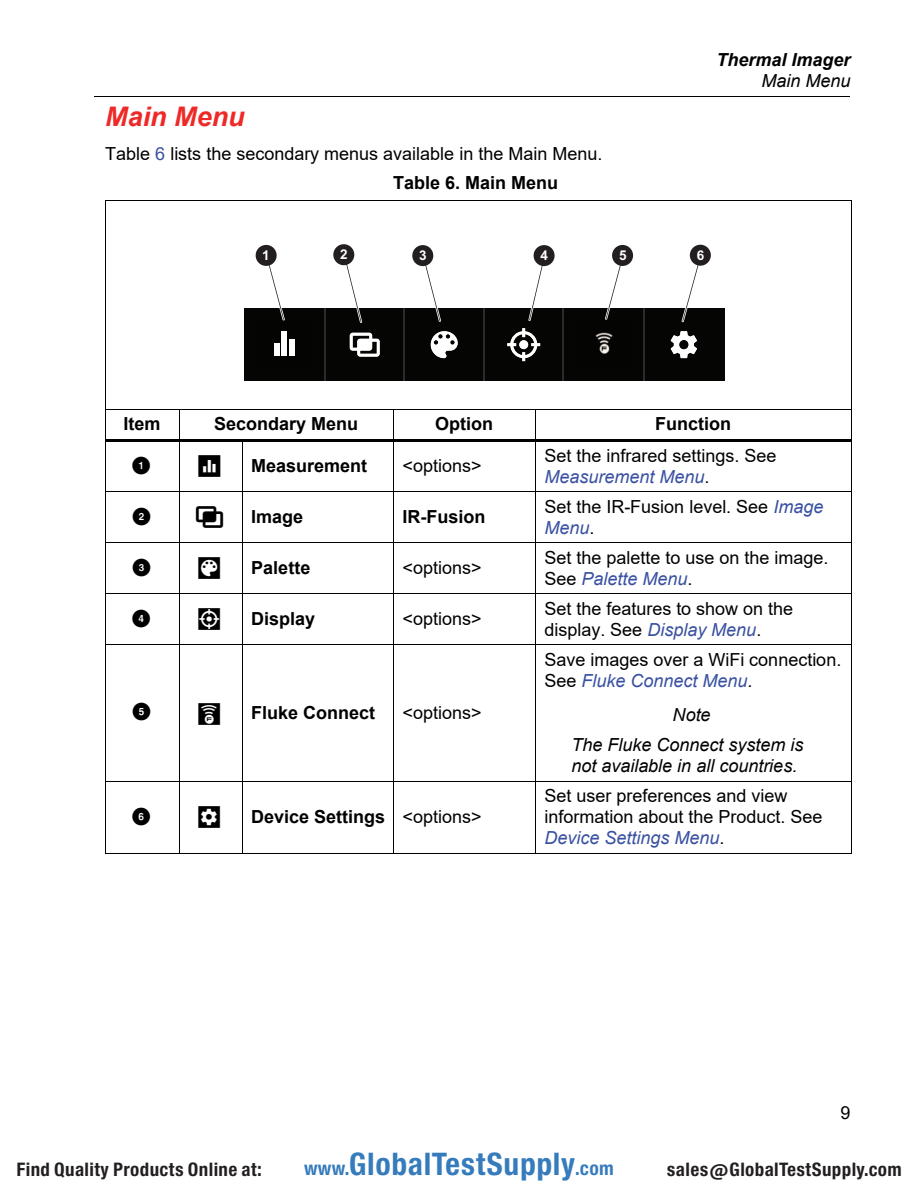
<style>
.page{position:relative;width:918px;height:1188px;background:#fff}
.page>*{position:absolute;margin:0;border:0;box-sizing:border-box;transform-origin:0 0}
.t1{font:29.7px "Europa Gro Nr 2 SBOP Bol Con";letter-spacing:.02em;color:#367bbc}
.t2{font:italic 700 27px "Arial";color:#ee2a28}
.t3{font:18px/21px "Arial";color:#000}
.t4{font:700 18px "Arial";color:#000}
.t5{font:italic 18px/30px "Arial";color:#000;text-align:center}
.t6{font:italic 700 18px "Arial";color:#000}
.t7{font:900 18px "Fluke Numero";color:#000}
.t8{font:17.85px "Europa Gro Nr 2 SBOP Bol Con";letter-spacing:.02em;color:#231f20}
.t9{font:700 13.5px "Arial";color:#fff}
.s1{color:#3a51a2}
.s2{font-weight:700}
.s3{font-family:"Fluke Icons Ti 2";font-weight:400;font-size:24px}
.s4{font-style:italic;color:#3a51a2}
.s5{font-weight:400}
.s6{font-size:18.3px}
</style>
<div class="page">
<hr style="left:94px;top:96px;width:756px;height:1px;background:#000">
<hr style="left:105px;top:201px;width:1px;height:652px;background:#000">
<hr style="left:179px;top:409px;width:1px;height:444px;background:#000">
<hr style="left:242px;top:439px;width:1px;height:414px;background:#000">
<hr style="left:393px;top:409px;width:1px;height:444px;background:#000">
<hr style="left:535px;top:409px;width:1px;height:444px;background:#000">
<hr style="left:851px;top:201px;width:1px;height:652px;background:#000">
<hr style="left:105px;top:201px;width:747px;height:1px;background:#000">
<hr style="left:105px;top:409px;width:747px;height:1px;background:#000">
<hr style="left:105px;top:439px;width:747px;height:3px;background:#000">
<hr style="left:105px;top:491px;width:747px;height:1px;background:#000">
<hr style="left:105px;top:542px;width:747px;height:1px;background:#000">
<hr style="left:105px;top:593px;width:747px;height:1px;background:#000">
<hr style="left:105px;top:644px;width:747px;height:1px;background:#000">
<hr style="left:105px;top:781px;width:747px;height:1px;background:#000">
<hr style="left:105px;top:853px;width:747px;height:1px;background:#000">
<div style="left:245px;top:309px;width:480px;height:72px;background:#050504"></div>
<svg style="left:507px;top:328px;width:34px;height:34px"></svg>
<hr style="left:324px;top:309px;width:2px;height:72px;background:#2c2b2b">
<hr style="left:404px;top:309px;width:1px;height:72px;background:#2c2b2b">
<hr style="left:563px;top:309px;width:1px;height:72px;background:#2c2b2b">
<hr style="left:483px;top:309px;width:2px;height:72px;background:#2c2b2b">
<hr style="left:644px;top:309px;width:1px;height:72px;background:#2c2b2b">
<div style="left:282px;top:332px;width:5px;height:24px;background:#fff"></div>
<div style="left:289px;top:339px;width:6px;height:17px;background:#fff"></div>
<div style="left:274px;top:344px;width:5px;height:12px;background:#fff"></div>
<img style="left:595px;top:332px;width:18px;height:22px">
<svg style="left:266px;top:255px;width:18px;height:65px"></svg>
<div style="left:256px;top:245px;width:21px;height:21px;background:#231f20;border-radius:50%"></div>
<svg style="left:343px;top:253px;width:40px;height:104px"></svg>
<svg style="left:344px;top:254px;width:17px;height:68px"></svg>
<div style="left:333px;top:244px;width:21px;height:21px;background:#231f20;border-radius:50%"></div>
<svg style="left:422px;top:254px;width:40px;height:105px"></svg>
<svg style="left:423px;top:255px;width:17px;height:66px"></svg>
<div style="left:412px;top:245px;width:21px;height:21px;background:#231f20;border-radius:50%"></div>
<svg style="left:529px;top:255px;width:16px;height:65px"></svg>
<div style="left:534px;top:245px;width:21px;height:21px;background:#231f20;border-radius:50%"></div>
<svg style="left:606px;top:255px;width:17px;height:64px"></svg>
<div style="left:612px;top:245px;width:21px;height:21px;background:#231f20;border-radius:50%"></div>
<svg style="left:666px;top:254px;width:36px;height:105px"></svg>
<svg style="left:682px;top:255px;width:19px;height:67px"></svg>
<div style="left:690px;top:245px;width:21px;height:21px;background:#231f20;border-radius:50%"></div>
<h2 class="t2" style="left:105px;top:102px;width:141px">Main Menu</h2>
<p class="t3" style="left:393px;top:140px;width:211px;line-height:28.5px;text-indent:-288px">Table <span class="s1">6</span> lists the secondary menus available in the Main Menu.<br><span class="s2">Table 6. Main Menu</span></p>
<p class="t6" style="left:717px;top:50px;width:135px">Thermal Imager</p>
<p class="t5" style="left:761px;top:66px;width:90px">Main Menu</p>
<p class="t9" style="left:262px;top:248px;width:9px">1</p>
<p class="t9" style="left:340px;top:247px;width:9px">2</p>
<p class="t9" style="left:419px;top:248px;width:9px">3</p>
<p class="t9" style="left:541px;top:248px;width:9px">4</p>
<p class="t9" style="left:619px;top:247px;width:9px">5</p>
<p class="t9" style="left:697px;top:247px;width:9px">6</p>
<p class="t4" style="left:124px;top:414px;width:39px">Item</p>
<p class="t4" style="left:214px;top:414px;width:145px">Secondary Menu</p>
<p class="t4" style="left:435px;top:414px;width:59px">Option</p>
<p class="t4" style="left:655px;top:414px;width:77px">Function</p>
<p class="t4" style="left:198px;top:456px;width:170px"><span class="s3">g</span> Measurement</p>
<p class="t3" style="left:403px;top:455px;width:81px">&lt;options&gt;</p>
<p class="t3" style="left:544px;top:445px;width:233px">Set the infrared settings. See<br><span class="s4">Measurement Menu</span>.</p>
<p class="t4" style="left:196px;top:507px;width:109px"><span class="s3">a</span> Image</p>
<p class="t4" style="left:403px;top:507px;width:85px">IR-Fusion</p>
<p class="t3" style="left:544px;top:496px;width:281px">Set the IR-Fusion level. See <span class="s4">Image<br>Menu</span>.</p>
<p class="t4" style="left:199px;top:558px;width:113px"><span class="s3">P</span> Palette</p>
<p class="t3" style="left:403px;top:557px;width:81px">&lt;options&gt;</p>
<p class="t3" style="left:544px;top:547px;width:285px">Set the palette to use on the image.<br>See <span class="s4">Palette Menu</span>.</p>
<p class="t7" style="left:133px;top:609px;width:21px">D</p>
<p class="t4" style="left:199px;top:609px;width:118px"><span class="s3">M</span> Display</p>
<p class="t3" style="left:403px;top:608px;width:81px">&lt;options&gt;</p>
<p class="t3" style="left:544px;top:598px;width:250px">Set the features to show on the display. See <span class="s4">Display Menu</span>.</p>
<p class="t7" style="left:133px;top:703px;width:20px">E</p>
<p class="t4" style="left:199px;top:703px;width:178px"><span class="s3">F</span> Fluke Connect</p>
<p class="t3" style="left:403px;top:702px;width:81px">&lt;options&gt;</p>
<p class="t7" style="left:133px;top:807px;width:21px">F</p>
<p class="t4" style="left:199px;top:807px;width:285px"><span class="s3">S</span> Device Settings <span class="s5">&lt;options&gt;</span></p>
<p class="t3" style="left:544px;top:649px;width:298px">Save images over a WiFi connection.<br>See <span class="s4">Fluke Connect Menu</span>.</p>
<p class="t5" style="left:571px;top:700px;width:234px">Note<br>The Fluke Connect system is</p>
<p class="t5" style="left:571px;top:751px;width:227px">not available in all countries.</p>
<p class="t3" style="left:544px;top:785px;width:280px">Set user preferences and view information about the Product. See<br><span class="s4">Device Settings Menu</span>.</p>
<p class="t3" style="left:841px;top:1102px;width:12px">9</p>
<p class="t8" style="left:16px;top:1159px;width:247px">Find Quality Products Online at:</p>
<h1 class="t1" style="left:304px;top:1147px;width:311px"><span class="s6">www.</span>GlobalTestSupply<span class="s6">.com</span></h1>
<p class="t8" style="left:667px;top:1159px;width:236px">sales@GlobalTestSupply.com</p>
</div>
